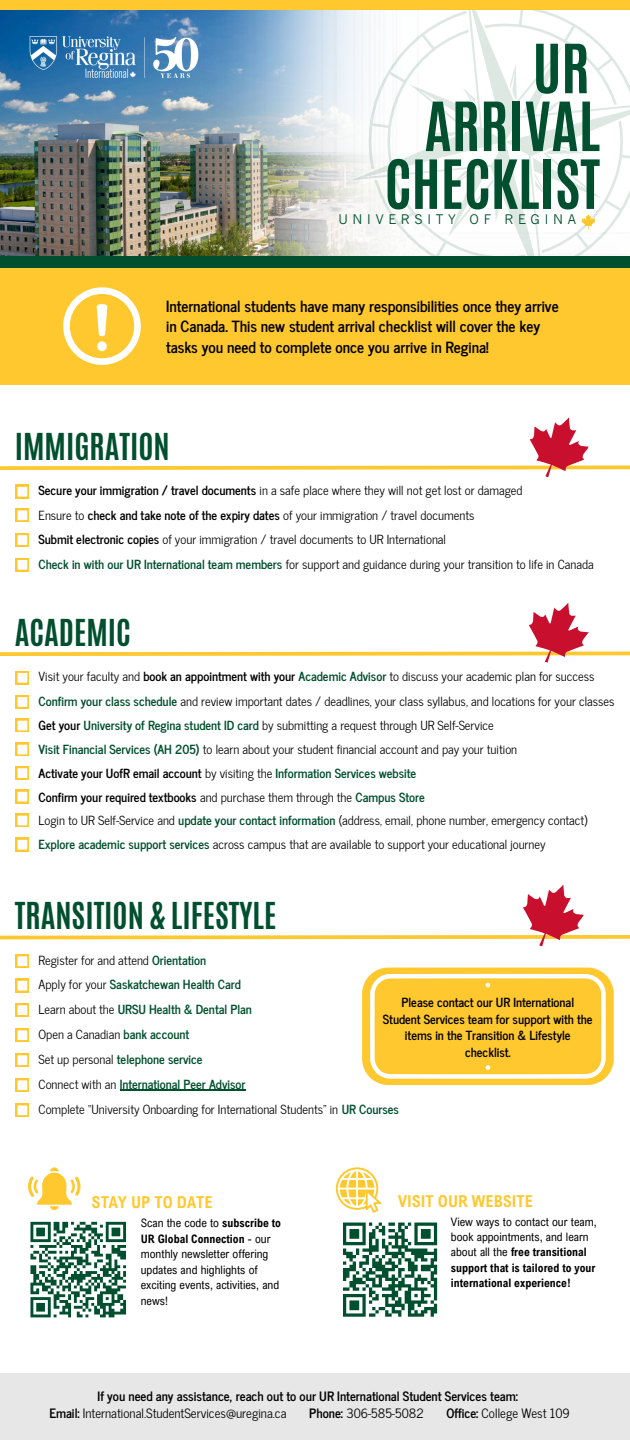
<style>
.page{position:relative;width:630px;height:1440px;background:#fff}
.page>*{position:absolute;margin:0;border:0;box-sizing:border-box;transform-origin:0 0}
.t1{font:700 57.5px/57.8px "Antonio";color:#004f2e;text-align:right}
.t2{font:700 31px "Antonio";color:#004f2e}
.t3{font:700 16.5px "Arial Nova Cond";color:#ffc82e}
.t4{font:700 15.25px/20.5px "News Cycle";color:#000}
.t5{font:13px "News Gothic MT Std";letter-spacing:.365em;color:#004f2e}
.t6{font:12.75px "News Cycle";color:#000}
.t7{font:700 12.75px "News Cycle";color:#000}
.t8{font:12.5px "News Cycle";color:#000}
.t9{font:700 12.5px/16.8px "News Cycle";color:#000;text-align:center}
.t10{font:700 12.5px "News Cycle";color:#004f2e}
.t11{font:700 11.75px/15.5px "Arial Nova Cond";color:#000}
.t12{font:11.75px/15.5px "Arial Nova Cond";color:#000}
.s1{font-weight:700}
.s2{font-weight:700;color:#004f2e}
.s3{font-weight:400}
.s4{color:#004f2e}
.s5{font-weight:400;color:#000}
</style>
<div class="page">
<div style="left:0;top:465px;width:630px;height:5px;background:#ffc82e"></div>
<svg style="left:523px;top:417px;width:73px;height:61px"></svg>
<svg style="left:0;top:652px;width:630px;height:4px;background:#ffcc40"></svg>
<svg style="left:522px;top:603px;width:74px;height:60px"></svg>
<svg style="left:0;top:935px;width:630px;height:4px;background:#ffcd42"></svg>
<svg style="left:517px;top:885px;width:74px;height:62px"></svg>
<svg style="left:16px;top:954px;width:13px;height:14px"></svg>
<svg style="left:16px;top:979px;width:13px;height:13px"></svg>
<svg style="left:16px;top:1003px;width:13px;height:14px"></svg>
<svg style="left:16px;top:1028px;width:13px;height:14px"></svg>
<svg style="left:16px;top:1053px;width:13px;height:14px"></svg>
<svg style="left:16px;top:1079px;width:13px;height:13px"></svg>
<div style="left:16px;top:671px;width:13px;height:14px;background:#ffc82e"></div>
<svg style="left:17px;top:672px;width:11px;height:11px"></svg>
<div style="left:16px;top:695px;width:13px;height:14px;background:#ffc82e"></div>
<svg style="left:17px;top:697px;width:11px;height:10px"></svg>
<div style="left:16px;top:766px;width:13px;height:14px;background:#ffc82e"></div>
<svg style="left:17px;top:768px;width:11px;height:10px"></svg>
<svg style="left:16px;top:790px;width:13px;height:13px"></svg>
<svg style="left:16px;top:814px;width:13px;height:13px"></svg>
<svg style="left:16px;top:838px;width:13px;height:13px"></svg>
<svg style="left:16px;top:719px;width:13px;height:13px"></svg>
<svg style="left:16px;top:743px;width:13px;height:13px"></svg>
<div style="left:16px;top:485px;width:13px;height:14px;background:#ffc82e"></div>
<svg style="left:17px;top:486px;width:11px;height:11px"></svg>
<svg style="left:16px;top:509px;width:13px;height:13px"></svg>
<div style="left:16px;top:533px;width:13px;height:14px;background:#ffc82e"></div>
<svg style="left:17px;top:535px;width:11px;height:10px"></svg>
<div style="left:16px;top:558px;width:13px;height:14px;background:#ffc82e"></div>
<svg style="left:17px;top:560px;width:11px;height:10px"></svg>
<div style="left:0;top:1374px;width:630px;height:66px;background:#e8e7e7"></div>
<svg style="left:28px;top:1167px;width:53px;height:43px"></svg>
<svg style="left:336px;top:1167px;width:45px;height:45px"></svg>
<svg style="left:343px;top:1222px;width:95px;height:95px"></svg>
<svg style="left:30px;top:1221px;width:96px;height:97px"></svg>
<svg style="left:16px;top:1104px;width:13px;height:13px"></svg>
<div style="left:362px;top:968px;width:251px;height:117px;background:#ffc82e;border-radius:26px"></div>
<svg style="left:370px;top:974px;width:236px;height:105px"></svg>
<hr style="left:120px;top:1090px;width:126px;height:1px;background:#004f2e">
<img style="left:0;top:10px;width:163px;height:247px">
<img style="left:163px;top:10px;width:133px;height:247px">
<svg style="left:296px;top:10px;width:17px;height:247px;background:#c6d0d4"></svg>
<svg style="left:313px;top:10px;width:47px;height:247px"></svg>
<div style="left:0;top:268px;width:630px;height:117px;background:#ffc82e"></div>
<svg style="left:63px;top:287px;width:77px;height:77px"></svg>
<div style="left:0;top:0;width:630px;height:10px;background:#ffc82e"></div>
<div style="left:0;top:257px;width:630px;height:11px;background:#004f2e"></div>
<svg style="left:360px;top:10px;width:270px;height:247px"></svg>
<img style="left:19px;top:31px;width:189px;height:50px">
<p class="t1" style="left:384px;top:40px;width:217px">UR<br>ARRIVAL<br>CHECKLIST</p>
<p class="t5" style="left:338px;top:215px;width:239px">UNIVERSITY OF REGINA</p>
<p class="t4" style="left:166px;top:295px;width:394px">International students have many responsibilities once they arrive in Canada. This new student arrival checklist will cover the key tasks you need to complete once you arrive in Regina!</p>
<p class="t2" style="left:15px;top:425px;width:156px">IMMIGRATION</p>
<p class="t8" style="left:39px;top:480px;width:485px"><span class="s1">Secure your immigration / travel documents</span> in a safe place where they will not get lost or damaged</p>
<p class="t8" style="left:39px;top:528px;width:409px"><span class="s1">Submit electronic copies</span> of your immigration / travel documents to UR International</p>
<p class="t8" style="left:39px;top:553px;width:557px"><span class="s2">Check in with our UR International team members</span> for support and guidance during your transition to life in Canada</p>
<h1 class="t8" style="left:39px;top:504px;width:437px">Ensure to <span class="s1">check and take note of the expiry dates</span> of your immigration / travel documents</h1>
<h5 class="t2" style="left:15px;top:610px;width:117px">ACADEMIC</h5>
<p class="t8" style="left:39px;top:666px;width:557px">Visit your faculty and <span class="s1">book an appointment with your</span> <span class="s2">Academic Advisor</span> to discuss your academic plan for success</p>
<p class="t8" style="left:39px;top:691px;width:578px"><span class="s2">Confirm your class schedule</span> and review important dates / deadlines, your class syllabus, and locations for your classes</p>
<h4 class="t8" style="left:39px;top:715px;width:457px"><span class="s1">Get your</span> <span class="s2">University of Regina student ID card</span> by submitting a request through UR Self-Service</h4>
<p class="t8" style="left:39px;top:738px;width:480px"><span class="s2">Visit Financial Services (AH 205)</span> to learn about your student financial account and pay your tuition</p>
<h2 class="t9" style="left:39px;top:764px;width:379px">Activate your UofR email account <span class="s3">by visiting the</span> <span class="s4">Information Services website</span></h2>
<p class="t9" style="left:39px;top:788px;width:388px">Confirm your required textbooks <span class="s3">and purchase them through the</span> <span class="s4">Campus Store</span></p>
<p class="t8" style="left:39px;top:833px;width:509px"><span class="s2">Explore academic support services</span> across campus that are available to support your educational journey</p>
<p class="t8" style="left:39px;top:809px;width:551px">Login to UR Self-Service and <span class="s2">update your contact information</span> (address, email, phone number, emergency contact)</p>
<p class="t2" style="left:15px;top:894px;width:263px">TRANSITION &amp; LIFESTYLE</p>
<p class="t8" style="left:39px;top:949px;width:169px">Register for and attend <span class="s2">Orientation</span></p>
<h2 class="t10" style="left:39px;top:998px;width:215px"><span class="s5">Learn about the</span> URSU Health &amp; Dental Plan</h2>
<p class="t10" style="left:39px;top:974px;width:204px"><span class="s5">Apply for your</span> Saskatchewan Health Card</p>
<p class="t8" style="left:39px;top:1023px;width:152px">Open a Canadian <span class="s2">bank account</span></p>
<p class="t10" style="left:39px;top:1048px;width:166px"><span class="s5">Set up personal</span> telephone service</p>
<p class="t10" style="left:39px;top:1073px;width:208px"><span class="s5">Connect with an</span> International Peer Advisor</p>
<p class="t9" style="left:383px;top:993px;width:211px">Please contact our UR International<br>Student Services team for support with the items in the Transition &amp; Lifestyle checklist.</p>
<p class="t8" style="left:39px;top:1098px;width:362px">Complete “University Onboarding for International Students” in <span class="s2">UR Courses</span></p>
<h6 class="t3" style="left:92px;top:1192px;width:122px">STAY UP TO DATE</h6>
<p class="t3" style="left:398px;top:1191px;width:136px">VISIT OUR WEBSITE</p>
<p class="t12" style="left:141px;top:1215px;width:142px">Scan the code to <span class="s1">subscribe to<br>UR Global Connection</span> - our monthly newsletter offering updates and highlights of exciting events, activities, and news!</p>
<p class="t11" style="left:451px;top:1213px;width:147px"><span class="s3">View ways to contact our team, book appointments, and learn about all the</span> free transitional support that is tailored to your international experience!</p>
<p class="t7" style="left:98px;top:1385px;width:422px">If you need any assistance, reach out to our UR International Student Services team:</p>
<h2 class="t6" style="left:49px;top:1402px;width:239px"><span class="s1">Email:</span> International.StudentServices@uregina.ca</h2>
<h2 class="t6" style="left:309px;top:1402px;width:116px"><span class="s1">Phone:</span> 306-585-5082</h2>
<h2 class="t6" style="left:446px;top:1402px;width:125px"><span class="s1">Office:</span> College West 109</h2>
</div>
